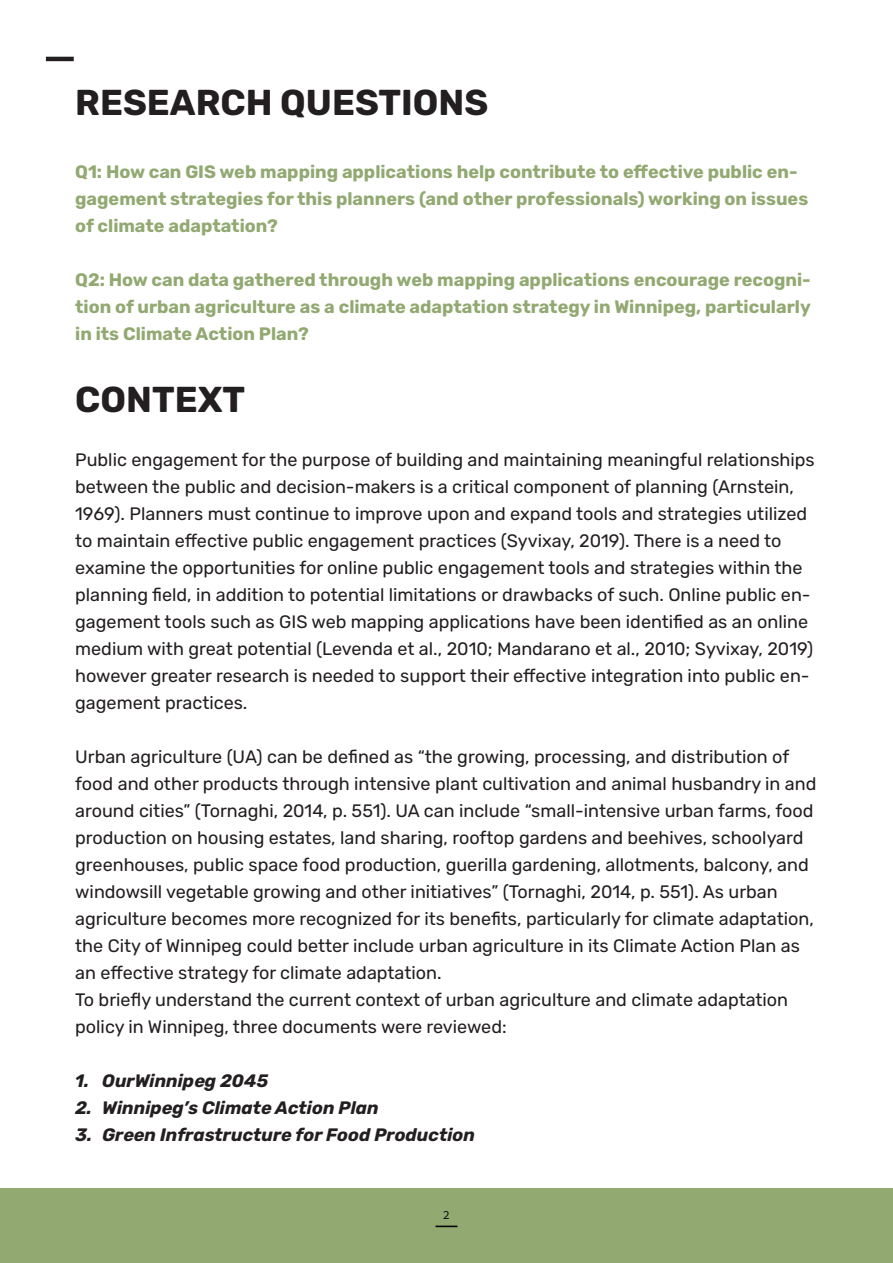
<style>
.page{position:relative;width:893px;height:1263px;background:#fff}
.page>*{position:absolute;margin:0;border:0;box-sizing:border-box;transform-origin:0 0}
.t1{font:700 36px "Rubik";color:#231f20}
.t2{font:18px/27px "Rubik";color:#231f20}
.t3{font:700 18px/27px "Rubik";color:#92a972}
.t4{font:italic 700 18px "Rubik";color:#231f20}
.t5{font:12px "Source Code Pro";color:#040503}
</style>
<div class="page">
<div style="left:0;top:1189px;width:893px;height:74px;background:#92a972"></div>
<hr style="left:46px;top:57px;width:28px;height:4px;background:#231f20">
<hr style="left:435px;top:1225px;width:22px;height:2px;background:#040503">
<p class="t1" style="left:75px;top:81px;width:415px">RESEARCH QUESTIONS</p>
<p class="t3" style="left:75px;top:158px;width:735px">Q1: How can GIS web mapping applications help contribute to effective public en&shy;gagement strategies for this planners (and other professionals) working on issues of climate adaptation?</p>
<p class="t3" style="left:75px;top:266px;width:737px;text-align:justify">Q2: How can data gathered through web mapping applications encourage recogni&shy;tion of urban agriculture as a climate adaptation strategy in Winnipeg, particularly in its Climate Action Plan?</p>
<p class="t1" style="left:75px;top:378px;width:171px">CONTEXT</p>
<p class="t2" style="left:75px;top:446px;width:741px">Public engagement for the purpose of building and maintaining meaningful relationships between the public and decision-makers is a critical component of planning (Arnstein, 1969). Planners must continue to improve upon and expand tools and strategies utilized to maintain effective public engagement practices (Syvixay, 2019). There is a need to examine the opportunities for online public engagement tools and strategies within the planning field, in addition to potential limitations or drawbacks of such. Online public en&shy;gagement tools such as GIS web mapping applications have been identified as an online medium with great potential (Levenda et al., 2010; Mandarano et al., 2010; Syvixay, 2019) however greater research is needed to support their effective integration into public en&shy;gagement practices.</p>
<p class="t2" style="left:75px;top:743px;width:743px">Urban agriculture (UA) can be defined as “the growing, processing, and distribution of food and other products through intensive plant cultivation and animal husbandry in and around cities” (Tornaghi, 2014, p. 551). UA can include “small-intensive urban farms, food production on housing estates, land sharing, rooftop gardens and beehives, schoolyard greenhouses, public space food production, guerilla gardening, allotments, balcony, and windowsill vegetable growing and other initiatives” (Tornaghi, 2014, p. 551). As urban agriculture becomes more recognized for its benefits, particularly for climate adaptation, the City of Winnipeg could better include urban agriculture in its Climate Action Plan as an effective strategy for climate adaptation.</p>
<p class="t2" style="left:75px;top:986px;width:714px">To briefly understand the current context of urban agriculture and climate adaptation policy in Winnipeg, three documents were reviewed:</p>
<p class="t4" style="left:75px;top:1070px;width:195px">1. OurWinnipeg 2045</p>
<p class="t4" style="left:75px;top:1097px;width:305px">2. Winnipeg’s Climate Action Plan</p>
<p class="t4" style="left:75px;top:1124px;width:401px">3. Green Infrastructure for Food Production</p>
<p class="t5" style="left:443px;top:1206px;width:9px">2</p>
</div>
